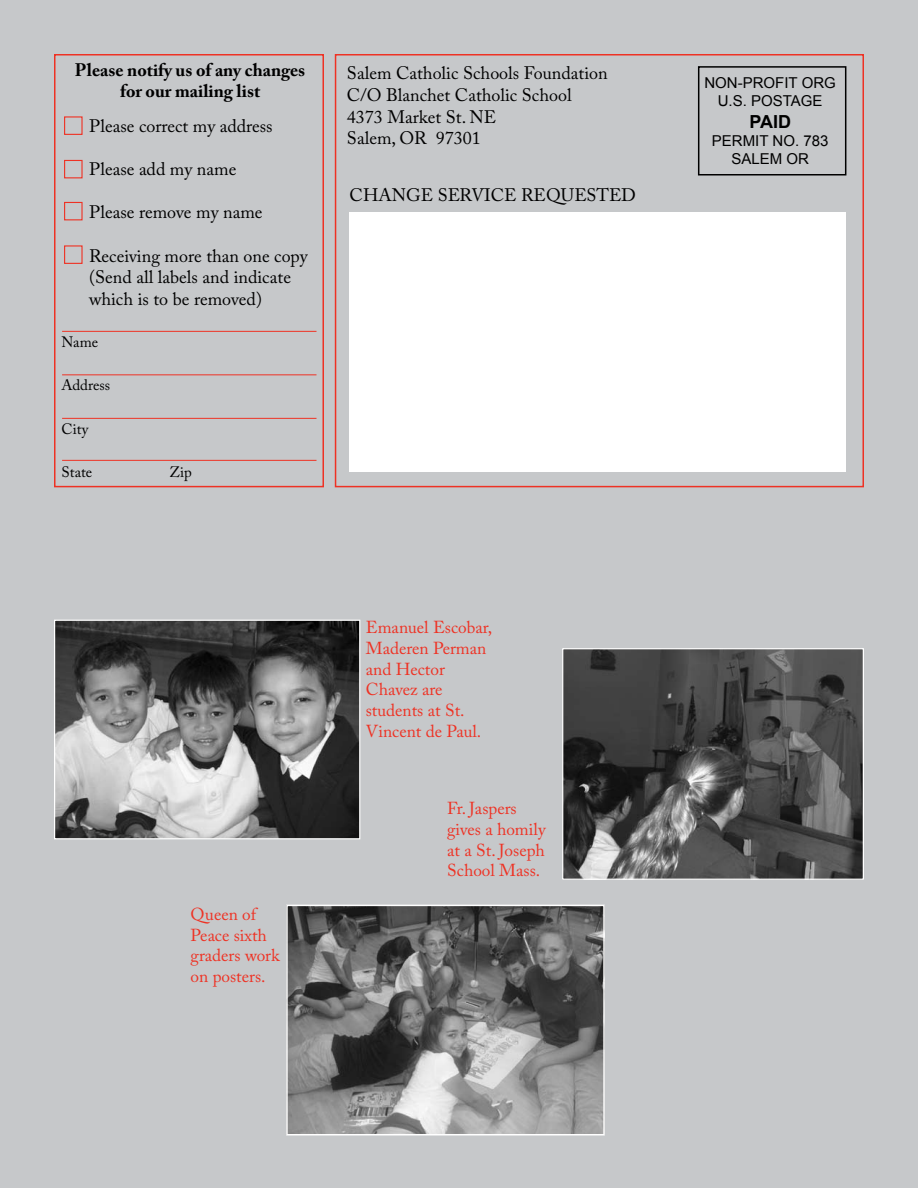
<style>
.page{position:relative;width:918px;height:1188px;background:#c6c8ca}
.page>*{position:absolute;margin:0;border:0;box-sizing:border-box;transform-origin:0 0}
.t1{font:18px/21.6px "Adobe Caslon Pro";color:#000}
.t2{font:700 18px/21.6px "Adobe Caslon Pro";color:#000;text-align:center}
.t3{font:700 18px "Arial";color:#000}
.t4{font:17.25px/20.7px "Adobe Caslon Pro";color:#ee3224}
.t5{font:15px/18px "Arial";color:#000;text-align:center}
.t6{font:15px "Adobe Caslon Pro";color:#000}
</style>
<div class="page">
<div style="left:54px;top:54px;width:270px;height:433px;border:2px solid #ee3224"></div>
<hr style="left:62px;top:331px;width:255px;height:1px;background:#ee3224">
<hr style="left:62px;top:374px;width:255px;height:1px;background:#ee3224">
<hr style="left:62px;top:418px;width:255px;height:1px;background:#ee3224">
<hr style="left:62px;top:460px;width:255px;height:1px;background:#ee3224">
<div style="left:335px;top:54px;width:529px;height:433px;border:2px solid #ee3224"></div>
<div style="left:64px;top:116px;width:19px;height:19px;border:1px solid #ee3224"></div>
<div style="left:64px;top:160px;width:19px;height:18px;border:1px solid #ee3224"></div>
<div style="left:64px;top:202px;width:19px;height:18px;border:1px solid #ee3224"></div>
<div style="left:64px;top:245px;width:19px;height:19px;border:1px solid #ee3224"></div>
<div style="left:698px;top:66px;width:148px;height:110px;border:2px solid #000"></div>
<img style="left:564px;top:650px;width:298px;height:228px">
<div style="left:562px;top:648px;width:302px;height:232px;border:1px solid #fff"></div>
<div style="left:350px;top:212px;width:496px;height:260px;background:#fff"></div>
<img style="left:56px;top:622px;width:302px;height:215px">
<div style="left:54px;top:620px;width:306px;height:219px;border:1px solid #fff"></div>
<img style="left:289px;top:908px;width:313px;height:225px">
<div style="left:286px;top:905px;width:319px;height:231px;border:2px solid #fff"></div>
<p class="t2" style="left:75px;top:59px;width:232px">Please notify us of any changes for our mailing list</p>
<p class="t1" style="left:89px;top:115px;width:185px">Please correct my address</p>
<p class="t1" style="left:89px;top:158px;width:149px">Please add my name</p>
<p class="t1" style="left:89px;top:201px;width:175px">Please remove my name</p>
<p class="t1" style="left:89px;top:245px;width:220px">Receiving more than one copy (Send all labels and indicate which is to be removed)</p>
<p class="t6" style="left:62px;top:333px;width:38px">Name</p>
<p class="t6" style="left:62px;top:376px;width:50px">Address</p>
<p class="t6" style="left:62px;top:420px;width:28px">City</p>
<p class="t6" style="left:62px;top:463px;width:32px">State</p>
<p class="t6" style="left:170px;top:463px;width:24px">Zip</p>
<p class="t1" style="left:347px;top:62px;width:262px">Salem Catholic Schools Foundation<br>C/O Blanchet Catholic School<br>4373 Market St. NE<br>Salem, OR 97301</p>
<p class="t1" style="left:350px;top:184px;width:288px">CHANGE SERVICE REQUESTED</p>
<p class="t4" style="left:191px;top:904px;width:91px">Queen of<br>Peace sixth graders work on posters.</p>
<p class="t4" style="left:366px;top:617px;width:128px">Emanuel Escobar,<br>Maderen Perman and Hector<br>Chavez are students at St.<br>Vincent de Paul.</p>
<p class="t4" style="left:447px;top:798px;width:100px">Fr. Jaspers gives a homily at a St. Joseph<br>School Mass.</p>
<p class="t5" style="left:704px;top:74px;width:133px">NON-PROFIT ORG<br>U.S. POSTAGE</p>
<p class="t3" style="left:749px;top:110px;width:43px">PAID</p>
<p class="t5" style="left:712px;top:132px;width:118px">PERMIT NO. 783<br>SALEM OR</p>
</div>
